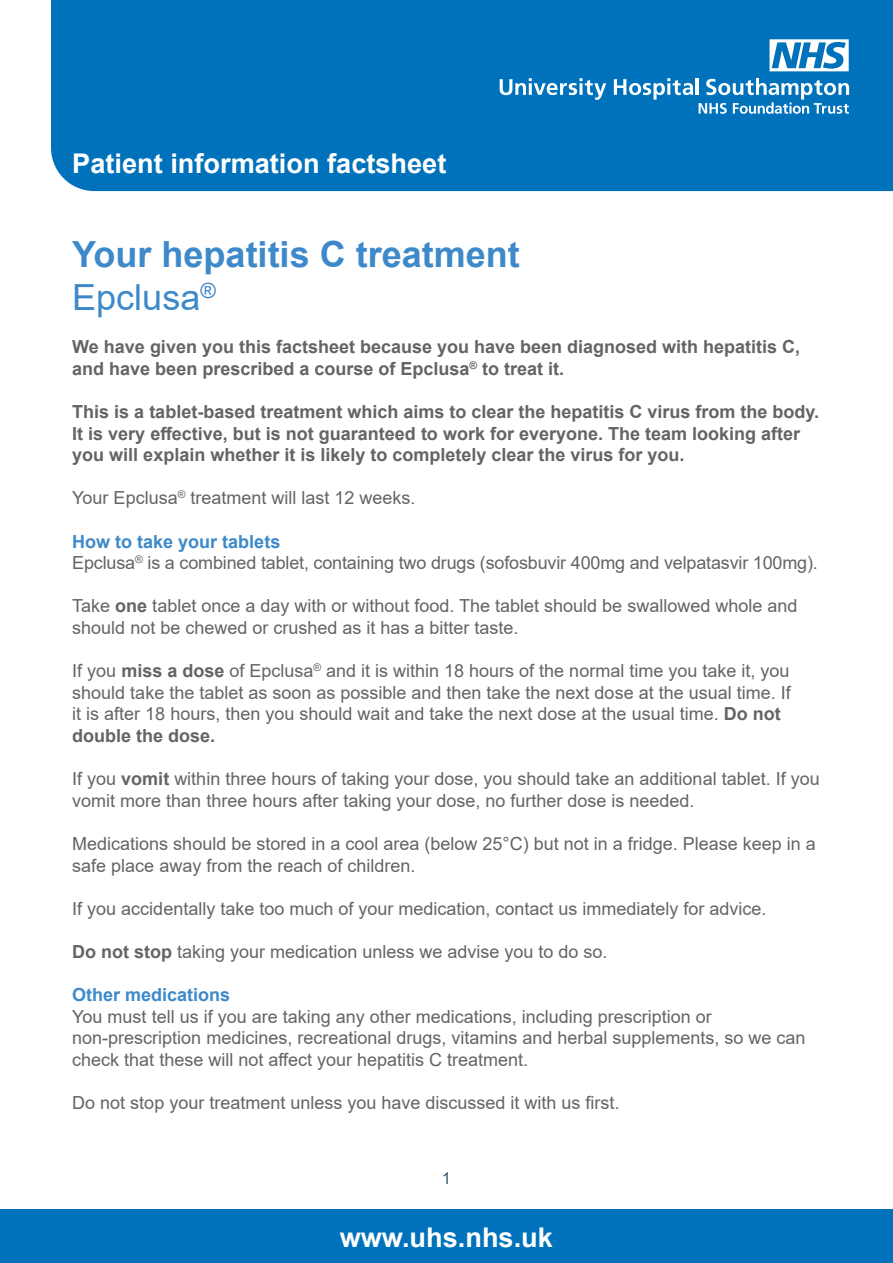
<style>
.page{position:relative;width:893px;height:1263px;background:#fff}
.page>*{position:absolute;margin:0;border:0;box-sizing:border-box;transform-origin:0 0}
.t1{font:700 36px/43.2px "Arial";color:#3d89c9}
.t2{font:700 27.15px "Arial";color:#fff}
.t3{font:18px/21.6px "Arial";color:#636466}
.t4{font:700 18px/21.6px "Arial";color:#636466}
.t5{font:700 18px "Arial";color:#3d89c9}
.t6{font:16.5px "Arial";color:#3d5567}
.s1{font-weight:400}
.s2{font-weight:700;color:#3d89c9}
.s3{font-weight:700}
</style>
<div class="page">
<div style="left:51px;top:0;width:842px;height:192px;background:#0072bc"></div>
<div style="left:0;top:1209px;width:893px;height:54px;background:#0072bc"></div>
<svg style="left:500px;top:78px;width:106px;height:22px"></svg>
<svg style="left:614px;top:78px;width:79px;height:22px"></svg>
<hr style="left:696px;top:78px;width:3px;height:17px;background:#fff">
<svg style="left:699px;top:78px;width:150px;height:36px"></svg>
<svg style="left:769px;top:39px;width:80px;height:32px"></svg>
<h2 class="t2" style="left:72px;top:144px;width:376px">Patient information factsheet</h2>
<h1 class="t1" style="left:72px;top:233px;width:449px">Your hepatitis C treatment<br><span class="s1">Epclusa</span><sup>®</sup></h1>
<p class="t4" style="left:72px;top:336px;width:729px">We have given you this factsheet because you have been diagnosed with hepatitis C, and have been prescribed a course of Epclusa<sup>®</sup> to treat it.</p>
<p class="t4" style="left:72px;top:401px;width:748px">This is a tablet-based treatment which aims to clear the hepatitis C virus from the body.<br>It is very effective, but is not guaranteed to work for everyone. The team looking after you will explain whether it is likely to completely clear the virus for you.</p>
<p class="t3" style="left:72px;top:487px;width:345px">Your Epclusa<sup>®</sup> treatment will last 12 weeks.</p>
<p class="t3" style="left:72px;top:530px;width:747px"><span class="s2">How to take your tablets<br></span>Epclusa<sup>®</sup> is a combined tablet, containing two drugs (sofosbuvir 400mg and velpatasvir 100mg).</p>
<p class="t3" style="left:72px;top:595px;width:727px">Take <span class="s3">one</span> tablet once a day with or without food. The tablet should be swallowed whole and should not be chewed or crushed as it has a bitter taste.</p>
<p class="t3" style="left:72px;top:660px;width:720px">If you <span class="s3">miss a dose</span> of Epclusa<sup>®</sup> and it is within 18 hours of the normal time you take it, you should take the tablet as soon as possible and then take the next dose at the usual time. If it is after 18 hours, then you should wait and take the next dose at the usual time. <span class="s3">Do not double the dose.</span></p>
<p class="t3" style="left:72px;top:768px;width:749px">If you <span class="s3">vomit</span> within three hours of taking your dose, you should take an additional tablet. If you vomit more than three hours after taking your dose, no further dose is needed.</p>
<p class="t3" style="left:72px;top:833px;width:745px">Medications should be stored in a cool area (below 25°C) but not in a fridge. Please keep in a safe place away from the reach of children.</p>
<p class="t3" style="left:72px;top:898px;width:696px">If you accidentally take too much of your medication, contact us immediately for advice.</p>
<p class="t3" style="left:72px;top:941px;width:537px"><span class="s3">Do not stop</span> taking your medication unless we advise you to do so.</p>
<p class="t5" style="left:72px;top:982px;width:160px">Other medications</p>
<p class="t3" style="left:72px;top:1006px;width:735px">You must tell us if you are taking any other medications, including prescription or non‑prescription medicines, recreational drugs, vitamins and herbal supplements, so we can check that these will not affect your hepatitis C treatment.</p>
<p class="t3" style="left:72px;top:1092px;width:549px">Do not stop your treatment unless you have discussed it with us first.</p>
<p class="t6" style="left:442px;top:1166px;width:11px">1</p>
<h2 class="t2" style="left:340px;top:1218px;width:215px">www.uhs.nhs.uk</h2>
</div>
